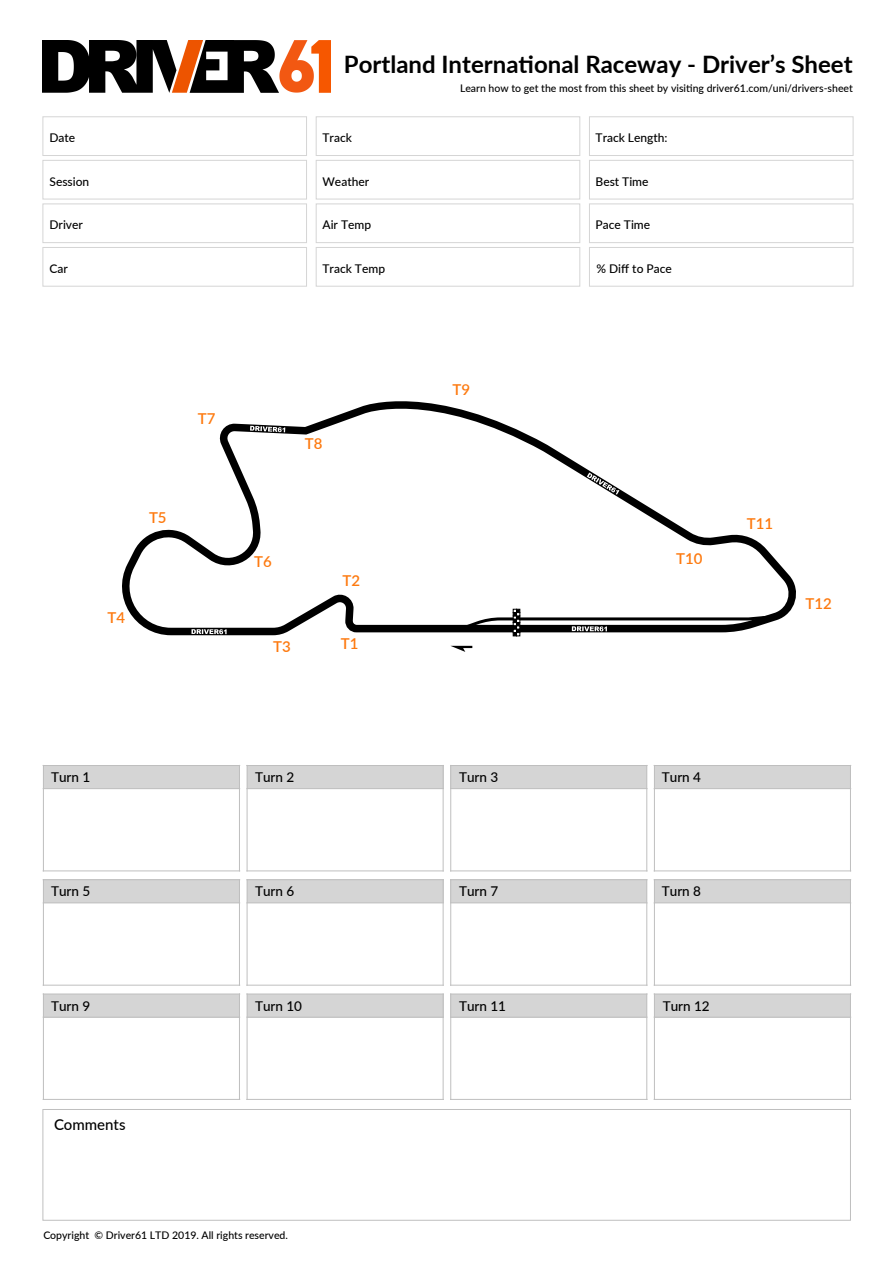
<style>
.page{position:relative;width:893px;height:1263px;background:#fff}
.page>*{position:absolute;margin:0;border:0;box-sizing:border-box;transform-origin:0 0}
.t1{font:700 24px "Lato";color:#000}
.t2{font:600 15px "Lato";color:#fd7a10}
.t3{font:500 15px "Lato";color:#000}
.t4{font:500 13.5px "Lato";color:#000}
.t5{font:500 12px "Lato";color:#000}
.t6{font:500 10.5px "Lato";color:#000}
</style>
<div class="page">
<svg style="left:122px;top:401px;width:674px;height:236px"></svg>
<svg style="left:451px;top:646px;width:21px;height:6px"></svg>
<svg style="left:458px;top:609px;width:321px;height:27px"></svg>
<svg style="left:191px;top:629px;width:36px;height:5px"></svg>
<svg style="left:250px;top:426px;width:35px;height:6px"></svg>
<svg style="left:587px;top:473px;width:32px;height:22px"></svg>
<div style="left:43px;top:994px;width:196px;height:23px;background:#d5d5d5"></div>
<hr style="left:43px;top:1017px;width:197px;height:1px;background:#bfbfbf">
<hr style="left:43px;top:993px;width:1px;height:107px;background:#bfbfbf">
<hr style="left:239px;top:993px;width:1px;height:107px;background:#bfbfbf">
<hr style="left:43px;top:994px;width:197px;height:1px;background:#bfbfbf">
<hr style="left:43px;top:1099px;width:197px;height:1px;background:#bfbfbf">
<div style="left:247px;top:994px;width:196px;height:23px;background:#d5d5d5"></div>
<hr style="left:246px;top:1017px;width:198px;height:1px;background:#bfbfbf">
<hr style="left:247px;top:993px;width:1px;height:107px;background:#bfbfbf">
<hr style="left:443px;top:993px;width:1px;height:107px;background:#bfbfbf">
<hr style="left:246px;top:994px;width:198px;height:1px;background:#bfbfbf">
<hr style="left:246px;top:1099px;width:198px;height:1px;background:#bfbfbf">
<div style="left:451px;top:994px;width:196px;height:23px;background:#d5d5d5"></div>
<hr style="left:450px;top:1017px;width:198px;height:1px;background:#bfbfbf">
<hr style="left:450px;top:993px;width:1px;height:107px;background:#bfbfbf">
<hr style="left:646px;top:993px;width:1px;height:107px;background:#bfbfbf">
<hr style="left:450px;top:994px;width:198px;height:1px;background:#bfbfbf">
<hr style="left:450px;top:1099px;width:198px;height:1px;background:#bfbfbf">
<div style="left:654px;top:994px;width:196px;height:23px;background:#d5d5d5"></div>
<hr style="left:654px;top:1017px;width:197px;height:1px;background:#bfbfbf">
<hr style="left:654px;top:993px;width:1px;height:107px;background:#bfbfbf">
<hr style="left:850px;top:993px;width:1px;height:107px;background:#bfbfbf">
<hr style="left:654px;top:994px;width:197px;height:1px;background:#bfbfbf">
<hr style="left:654px;top:1099px;width:197px;height:1px;background:#bfbfbf">
<div style="left:43px;top:880px;width:196px;height:23px;background:#d5d5d5"></div>
<hr style="left:43px;top:903px;width:197px;height:1px;background:#bfbfbf">
<hr style="left:43px;top:879px;width:1px;height:107px;background:#bfbfbf">
<hr style="left:239px;top:879px;width:1px;height:107px;background:#bfbfbf">
<hr style="left:43px;top:879px;width:197px;height:1px;background:#bfbfbf">
<hr style="left:43px;top:985px;width:197px;height:1px;background:#bfbfbf">
<div style="left:247px;top:880px;width:196px;height:23px;background:#d5d5d5"></div>
<hr style="left:246px;top:903px;width:198px;height:1px;background:#bfbfbf">
<hr style="left:247px;top:879px;width:1px;height:107px;background:#bfbfbf">
<hr style="left:443px;top:879px;width:1px;height:107px;background:#bfbfbf">
<hr style="left:246px;top:879px;width:198px;height:1px;background:#bfbfbf">
<hr style="left:246px;top:985px;width:198px;height:1px;background:#bfbfbf">
<div style="left:43px;top:765px;width:196px;height:24px;background:#d5d5d5"></div>
<hr style="left:43px;top:788px;width:197px;height:1px;background:#bfbfbf">
<hr style="left:43px;top:765px;width:1px;height:106px;background:#bfbfbf">
<hr style="left:239px;top:765px;width:1px;height:106px;background:#bfbfbf">
<hr style="left:43px;top:765px;width:197px;height:1px;background:#bfbfbf">
<hr style="left:43px;top:871px;width:197px;height:1px;background:#bfbfbf">
<div style="left:247px;top:765px;width:196px;height:24px;background:#d5d5d5"></div>
<hr style="left:246px;top:788px;width:198px;height:1px;background:#bfbfbf">
<hr style="left:247px;top:765px;width:1px;height:106px;background:#bfbfbf">
<hr style="left:443px;top:765px;width:1px;height:106px;background:#bfbfbf">
<hr style="left:246px;top:765px;width:198px;height:1px;background:#bfbfbf">
<hr style="left:246px;top:871px;width:198px;height:1px;background:#bfbfbf">
<div style="left:451px;top:880px;width:196px;height:23px;background:#d5d5d5"></div>
<hr style="left:450px;top:903px;width:198px;height:1px;background:#bfbfbf">
<hr style="left:450px;top:879px;width:1px;height:107px;background:#bfbfbf">
<hr style="left:646px;top:879px;width:1px;height:107px;background:#bfbfbf">
<hr style="left:450px;top:879px;width:198px;height:1px;background:#bfbfbf">
<hr style="left:450px;top:985px;width:198px;height:1px;background:#bfbfbf">
<div style="left:654px;top:880px;width:196px;height:23px;background:#d5d5d5"></div>
<hr style="left:654px;top:903px;width:197px;height:1px;background:#bfbfbf">
<hr style="left:654px;top:879px;width:1px;height:107px;background:#bfbfbf">
<hr style="left:850px;top:879px;width:1px;height:107px;background:#bfbfbf">
<hr style="left:654px;top:879px;width:197px;height:1px;background:#bfbfbf">
<hr style="left:654px;top:985px;width:197px;height:1px;background:#bfbfbf">
<div style="left:451px;top:765px;width:196px;height:24px;background:#d5d5d5"></div>
<hr style="left:450px;top:788px;width:198px;height:1px;background:#bfbfbf">
<hr style="left:450px;top:765px;width:1px;height:106px;background:#bfbfbf">
<hr style="left:646px;top:765px;width:1px;height:106px;background:#bfbfbf">
<hr style="left:450px;top:765px;width:198px;height:1px;background:#bfbfbf">
<hr style="left:450px;top:871px;width:198px;height:1px;background:#bfbfbf">
<div style="left:654px;top:765px;width:196px;height:24px;background:#d5d5d5"></div>
<hr style="left:654px;top:788px;width:197px;height:1px;background:#bfbfbf">
<hr style="left:654px;top:765px;width:1px;height:106px;background:#bfbfbf">
<hr style="left:850px;top:765px;width:1px;height:106px;background:#bfbfbf">
<hr style="left:654px;top:765px;width:197px;height:1px;background:#bfbfbf">
<hr style="left:654px;top:871px;width:197px;height:1px;background:#bfbfbf">
<div style="left:43px;top:1109px;width:808px;height:111px;border:1px solid #bfbfbf"></div>
<div style="left:43px;top:116px;width:264px;height:40px;background:#fff;border:1px solid #d5d5d5"></div>
<div style="left:316px;top:116px;width:264px;height:40px;background:#fff;border:1px solid #d5d5d5"></div>
<div style="left:43px;top:204px;width:264px;height:39px;background:#fff;border:1px solid #d5d5d5"></div>
<div style="left:43px;top:247px;width:264px;height:40px;background:#fff;border:1px solid #d5d5d5"></div>
<div style="left:316px;top:160px;width:264px;height:39px;background:#fff;border:1px solid #d5d5d5"></div>
<div style="left:316px;top:204px;width:264px;height:39px;background:#fff;border:1px solid #d5d5d5"></div>
<div style="left:316px;top:247px;width:264px;height:40px;background:#fff;border:1px solid #d5d5d5"></div>
<div style="left:589px;top:116px;width:264px;height:40px;background:#fff;border:1px solid #d5d5d5"></div>
<div style="left:43px;top:160px;width:264px;height:39px;background:#fff;border:1px solid #d5d5d5"></div>
<div style="left:589px;top:160px;width:264px;height:39px;background:#fff;border:1px solid #d5d5d5"></div>
<div style="left:589px;top:204px;width:264px;height:39px;background:#fff;border:1px solid #d5d5d5"></div>
<div style="left:589px;top:247px;width:264px;height:40px;background:#fff;border:1px solid #d5d5d5"></div>
<img style="left:43px;top:40px;width:287px;height:52px">
<h1 class="t1" style="left:344px;top:46px;width:510px">Portland International Raceway - Driver’s Sheet</h1>
<p class="t5" style="left:50px;top:129px;width:27px">Date</p>
<p class="t5" style="left:322px;top:129px;width:31px">Track</p>
<p class="t6" style="left:460px;top:80px;width:394px">Learn how to get the most from this sheet by visiting driver61.com/uni/drivers-sheet</p>
<p class="t5" style="left:596px;top:129px;width:74px">Track Length:</p>
<p class="t5" style="left:322px;top:173px;width:48px">Weather</p>
<p class="t5" style="left:322px;top:216px;width:50px">Air Temp</p>
<p class="t5" style="left:322px;top:260px;width:64px">Track Temp</p>
<p class="t5" style="left:50px;top:173px;width:41px">Session</p>
<p class="t5" style="left:596px;top:173px;width:55px">Best Time</p>
<p class="t5" style="left:596px;top:216px;width:56px">Pace Time</p>
<p class="t5" style="left:50px;top:216px;width:35px">Driver</p>
<p class="t5" style="left:50px;top:260px;width:20px">Car</p>
<p class="t5" style="left:596px;top:260px;width:77px">% Diff to Pace</p>
<h2 class="t2" style="left:198px;top:407px;width:19px">T7</h2>
<h2 class="t2" style="left:149px;top:506px;width:19px">T5</h2>
<h2 class="t2" style="left:107px;top:606px;width:19px">T4</h2>
<h2 class="t2" style="left:305px;top:433px;width:19px">T8</h2>
<h2 class="t2" style="left:254px;top:550px;width:19px">T6</h2>
<h2 class="t2" style="left:273px;top:635px;width:19px">T3</h2>
<h2 class="t2" style="left:343px;top:569px;width:19px">T2</h2>
<h2 class="t2" style="left:341px;top:632px;width:19px">T1</h2>
<h2 class="t2" style="left:453px;top:379px;width:19px">T9</h2>
<h2 class="t2" style="left:676px;top:548px;width:28px">T10</h2>
<h2 class="t2" style="left:747px;top:513px;width:28px">T11</h2>
<h2 class="t2" style="left:806px;top:593px;width:28px">T12</h2>
<p class="t4" style="left:51px;top:767px;width:41px">Turn 1</p>
<p class="t4" style="left:255px;top:767px;width:41px">Turn 2</p>
<p class="t4" style="left:51px;top:882px;width:41px">Turn 5</p>
<p class="t4" style="left:255px;top:882px;width:41px">Turn 6</p>
<p class="t4" style="left:459px;top:767px;width:41px">Turn 3</p>
<p class="t4" style="left:459px;top:882px;width:41px">Turn 7</p>
<p class="t4" style="left:662px;top:767px;width:41px">Turn 4</p>
<p class="t4" style="left:662px;top:882px;width:41px">Turn 8</p>
<p class="t4" style="left:51px;top:996px;width:41px">Turn 9</p>
<p class="t4" style="left:255px;top:996px;width:49px">Turn 10</p>
<p class="t4" style="left:459px;top:996px;width:49px">Turn 11</p>
<p class="t4" style="left:663px;top:996px;width:49px">Turn 12</p>
<h2 class="t3" style="left:54px;top:1113px;width:73px">Comments</h2>
<p class="t6" style="left:43px;top:1227px;width:246px">Copyright © Driver61 LTD 2019. All rights reserved.</p>
</div>
